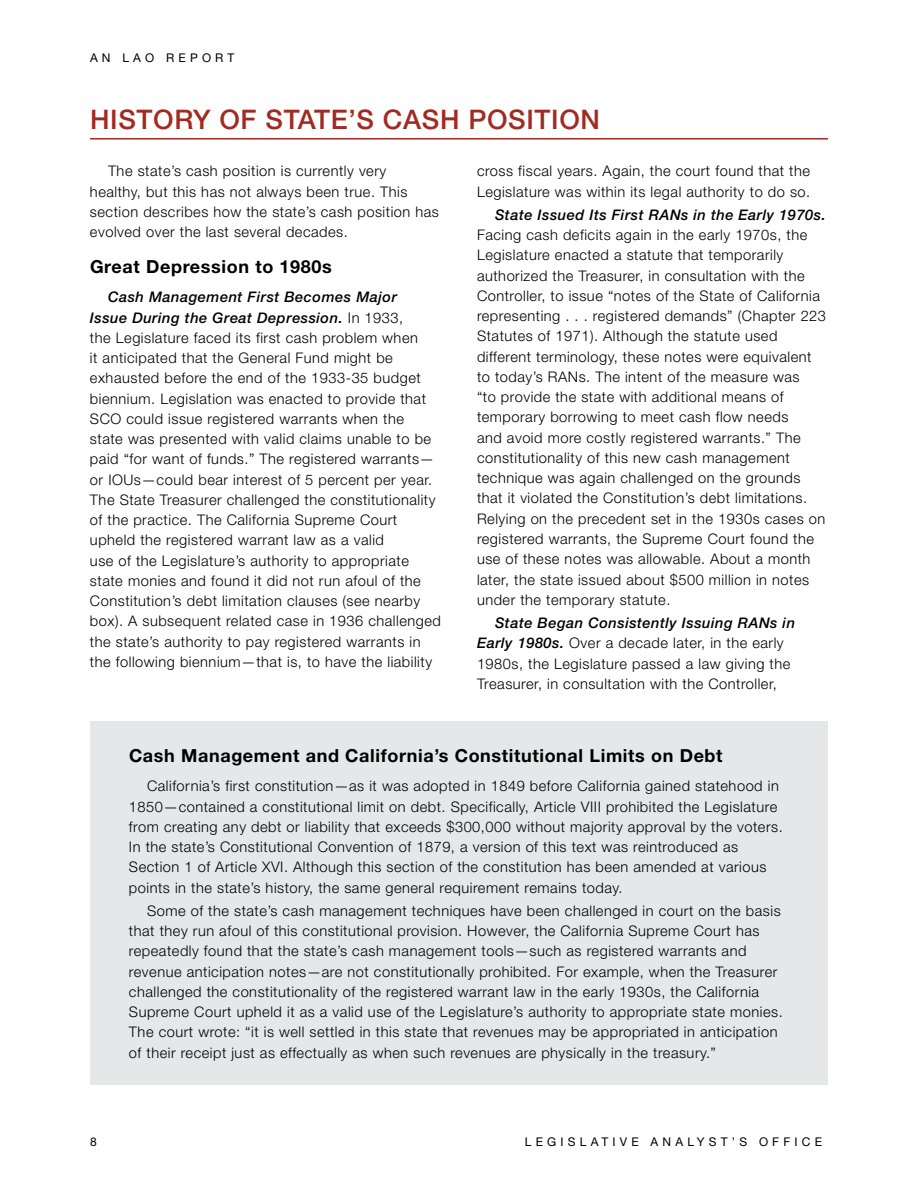
<style>
.page{position:relative;width:918px;height:1188px;background:#fff}
.page>*{position:absolute;margin:0;border:0;box-sizing:border-box;transform-origin:0 0}
.t1{font:500 27px "Helvetica Neue LT";letter-spacing:.025em;color:#a02b22}
.t2{font:700 18px "Helvetica Neue LT";letter-spacing:.035em;color:#000}
.t3{font:300 14.7px/20.2px "Helvetica Neue LT";letter-spacing:.035em;color:#000}
.t4{font:italic 500 14.7px "Helvetica Neue LT";letter-spacing:.035em;color:#000}
.t5{font:12px "Helvetica Neue LT";letter-spacing:.35em;color:#000}
.s1{font-weight:500;font-style:italic}
</style>
<div class="page">
<hr style="left:90px;top:138px;width:738px;height:2px;background:#a02b22">
<div style="left:90px;top:721px;width:738px;height:363px;background:#e6e7e8"></div>
<p class="t5" style="left:90px;top:50px;width:146px">AN LAO REPORT</p>
<h1 class="t1" style="left:90px;top:103px;width:512px">HISTORY OF STATE’S CASH POSITION</h1>
<p class="t3" style="left:90px;top:161px;width:351px;text-indent:18px">The state’s cash position is currently very healthy, but this has not always been true. This section describes how the state’s cash position has evolved over the last several decades.</p>
<p class="t2" style="left:90px;top:255px;width:243px">Great Depression to 1980s</p>
<p class="t3" style="left:90px;top:287px;width:352px;text-indent:18px"><span class="s1">Cash Management First Becomes Major<br>Issue During the Great Depression.</span> In 1933,<br>the Legislature faced its first cash problem when<br>it anticipated that the General Fund might be exhausted before the end of the 1933-35 budget biennium. Legislation was enacted to provide that SCO could issue registered warrants when the<br>state was presented with valid claims unable to be paid “for want of funds.” The registered warrants— or IOUs—could bear interest of 5 percent per year.<br>The State Treasurer challenged the constitutionality of the practice. The California Supreme Court upheld the registered warrant law as a valid<br>use of the Legislature’s authority to appropriate state monies and found it did not run afoul of the Constitution’s debt limitation clauses (see nearby box). A subsequent related case in 1936 challenged the state’s authority to pay registered warrants in the following biennium—that is, to have the liability</p>
<p class="t3" style="left:477px;top:161px;width:335px">cross fiscal years. Again, the court found that the<br>Legislature was within its legal authority to do so.</p>
<p class="t4" style="left:495px;top:206px;width:332px">State Issued Its First RANs in the Early 1970s.</p>
<p class="t3" style="left:477px;top:224px;width:351px">Facing cash deficits again in the early 1970s, the Legislature enacted a statute that temporarily authorized the Treasurer, in consultation with the Controller, to issue “notes of the State of California representing . . . registered demands” (Chapter 223<br>Statutes of 1971). Although the statute used different terminology, these notes were equivalent to today’s RANs. The intent of the measure was<br>“to provide the state with additional means of temporary borrowing to meet cash flow needs<br>and avoid more costly registered warrants.” The constitutionality of this new cash management technique was again challenged on the grounds that it violated the Constitution’s debt limitations.<br>Relying on the precedent set in the 1930s cases on registered warrants, the Supreme Court found the use of these notes was allowable. About a month later, the state issued about $500 million in notes under the temporary statute.</p>
<p class="t3" style="left:477px;top:612px;width:320px;text-indent:18px"><span class="s1">State Began Consistently Issuing RANs in Early 1980s.</span> Over a decade later, in the early 1980s, the Legislature passed a law giving the Treasurer, in consultation with the Controller,</p>
<p class="t5" style="left:90px;top:1134px;width:8px">8</p>
<p class="t2" style="left:129px;top:744px;width:595px">Cash Management and California’s Constitutional Limits on Debt</p>
<p class="t3" style="left:129px;top:776px;width:655px;text-indent:18px">California’s first constitution—as it was adopted in 1849 before California gained statehood in 1850—contained a constitutional limit on debt. Specifically, Article VIII prohibited the Legislature from creating any debt or liability that exceeds $300,000 without majority approval by the voters.<br>In the state’s Constitutional Convention of 1879, a version of this text was reintroduced as Section 1 of Article XVI. Although this section of the constitution has been amended at various points in the state’s history, the same general requirement remains today.</p>
<p class="t3" style="left:129px;top:900px;width:655px;text-indent:18px">Some of the state’s cash management techniques have been challenged in court on the basis that they run afoul of this constitutional provision. However, the California Supreme Court has repeatedly found that the state’s cash management tools—such as registered warrants and revenue anticipation notes—are not constitutionally prohibited. For example, when the Treasurer challenged the constitutionality of the registered warrant law in the early 1930s, the California Supreme Court upheld it as a valid use of the Legislature’s authority to appropriate state monies.<br>The court wrote: “it is well settled in this state that revenues may be appropriated in anticipation of their receipt just as effectually as when such revenues are physically in the treasury.”</p>
<p class="t5" style="left:525px;top:1134px;width:299px">LEGISLATIVE ANALYST’S OFFICE</p>
</div>
